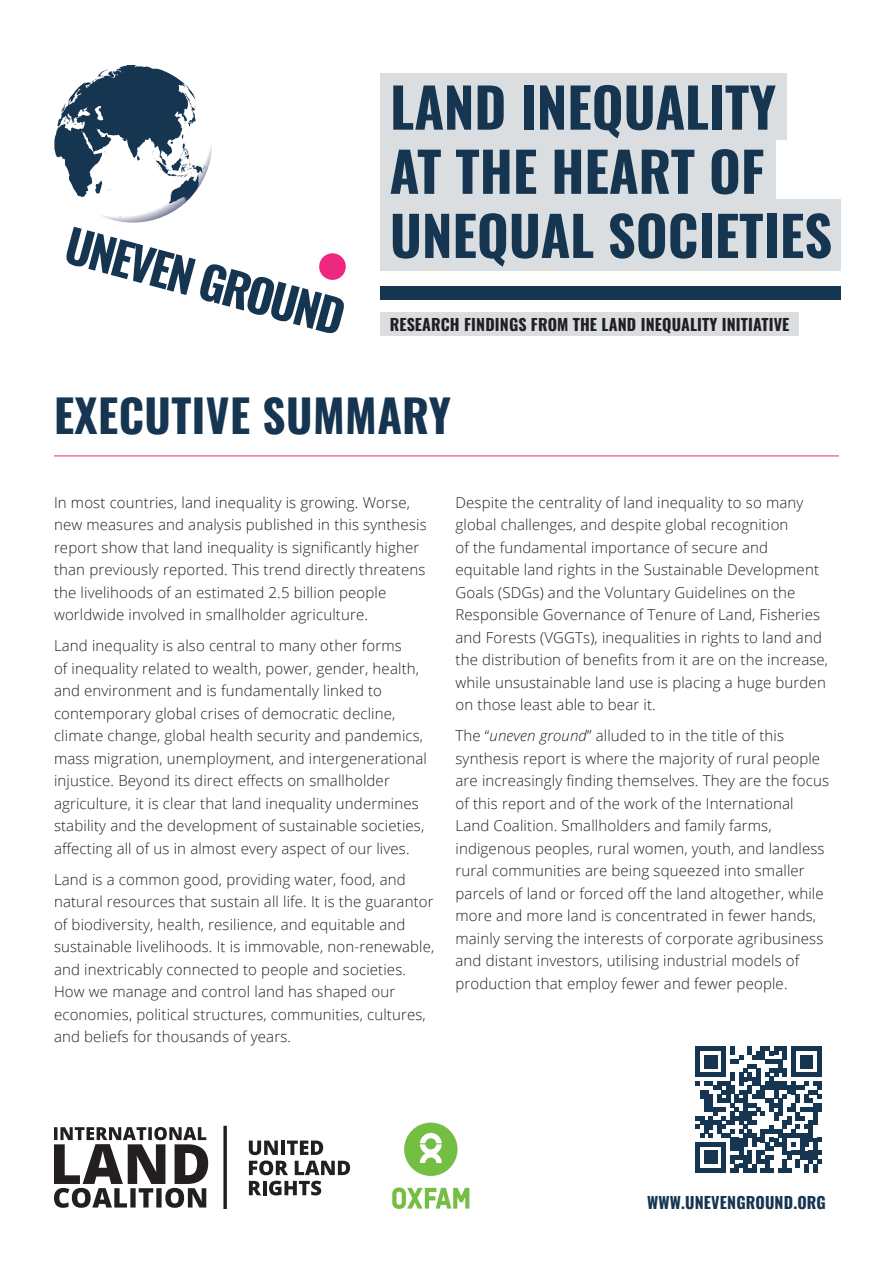
<style>
.page{position:relative;width:893px;height:1263px;background:#fff}
.page>*{position:absolute;margin:0;border:0;box-sizing:border-box;transform-origin:0 0}
.t1{font:700 54.45px/64.2px "Oswald";color:#163551}
.t2{font:700 45.6px "Oswald";color:#163551}
.t3{font:700 45px "Oswald";letter-spacing:.01em;color:#163551}
.t4{font:700 16.05px "Oswald";letter-spacing:.01em;color:#231f20}
.t5{font:700 16.05px "Oswald";letter-spacing:.01em;color:#163551}
.t6{font:300 15px/22.5px "Open Sans";letter-spacing:.01em;color:#231f20}
.s1{font-style:italic}
</style>
<div class="page">
<div style="left:380px;top:286px;width:461px;height:14px;background:#163551"></div>
<div style="left:380px;top:136px;width:396px;height:66px;background:#dadee1"></div>
<div style="left:380px;top:200px;width:461px;height:71px;background:#dadee1"></div>
<div style="left:380px;top:313px;width:419px;height:23px;background:#dadee1"></div>
<div style="left:380px;top:74px;width:407px;height:66px;background:#dadee1"></div>
<div style="left:319px;top:253px;width:27px;height:27px;background:#ee2880;border-radius:50%"></div>
<img style="left:110px;top:144px;width:102px;height:79px">
<svg style="left:54px;top:65px;width:153px;height:154px"></svg>
<svg style="left:223px;top:1126px;width:4px;height:83px"></svg>
<svg style="left:249px;top:1140px;width:101px;height:35px"></svg>
<svg style="left:249px;top:1181px;width:12px;height:14px"></svg>
<hr style="left:263px;top:1181px;width:3px;height:14px;background:#231f20">
<svg style="left:269px;top:1181px;width:52px;height:14px"></svg>
<svg style="left:54px;top:1127px;width:154px;height:81px"></svg>
<hr style="left:54px;top:455px;width:785px;height:1px;background:#ee2880">
<svg style="left:404px;top:1122px;width:53px;height:54px"></svg>
<svg style="left:392px;top:1187px;width:77px;height:22px"></svg>
<svg style="left:696px;top:1046px;width:126px;height:126px"></svg>
<p class="t2" style="left:77px;top:205px;width:288px;rotate:15deg">UNEVEN GROUND</p>
<p class="t1" style="left:389px;top:70px;width:444px">LAND INEQUALITY<br>AT THE HEART OF<br>UNEQUAL SOCIETIES</p>
<p class="t4" style="left:390px;top:310px;width:401px">RESEARCH FINDINGS FROM THE LAND INEQUALITY INITIATIVE</p>
<p class="t3" style="left:54px;top:376px;width:398px">EXECUTIVE SUMMARY</p>
<p class="t6" style="left:54px;top:491px;width:374px">In most countries, land inequality is growing. Worse, new measures and analysis published in this synthesis report show that land inequality is significantly higher than previously reported. This trend directly threatens the livelihoods of an estimated 2.5 billion people worldwide involved in smallholder agriculture.</p>
<p class="t6" style="left:54px;top:634px;width:374px">Land inequality is also central to many other forms<br>of inequality related to wealth, power, gender, health, and environment and is fundamentally linked to contemporary global crises of democratic decline, climate change, global health security and pandemics, mass migration, unemployment, and intergenerational injustice. Beyond its direct effects on smallholder agriculture, it is clear that land inequality undermines stability and the development of sustainable societies, affecting all of us in almost every aspect of our lives.</p>
<p class="t6" style="left:54px;top:868px;width:382px">Land is a common good, providing water, food, and natural resources that sustain all life. It is the guarantor of biodiversity, health, resilience, and equitable and sustainable livelihoods. It is immovable, non-renewable, and inextricably connected to people and societies.<br>How we manage and control land has shaped our economies, political structures, communities, cultures, and beliefs for thousands of years.</p>
<p class="t6" style="left:455px;top:491px;width:374px">Despite the centrality of land inequality to so many global challenges, and despite global recognition<br>of the fundamental importance of secure and equitable land rights in the Sustainable Development Goals (SDGs) and the Voluntary Guidelines on the Responsible Governance of Tenure of Land, Fisheries and Forests (VGGTs), inequalities in rights to land and the distribution of benefits from it are on the increase, while unsustainable land use is placing a huge burden on those least able to bear it.</p>
<p class="t6" style="left:455px;top:724px;width:375px">The “<span class="s1">uneven ground</span>” alluded to in the title of this synthesis report is where the majority of rural people are increasingly finding themselves. They are the focus of this report and of the work of the International Land Coalition. Smallholders and family farms, indigenous peoples, rural women, youth, and landless rural communities are being squeezed into smaller parcels of land or forced off the land altogether, while more and more land is concentrated in fewer hands, mainly serving the interests of corporate agribusiness and distant investors, utilising industrial models of production that employ fewer and fewer people.</p>
<p class="t5" style="left:647px;top:1188px;width:180px">WWW.UNEVENGROUND.ORG</p>
</div>
